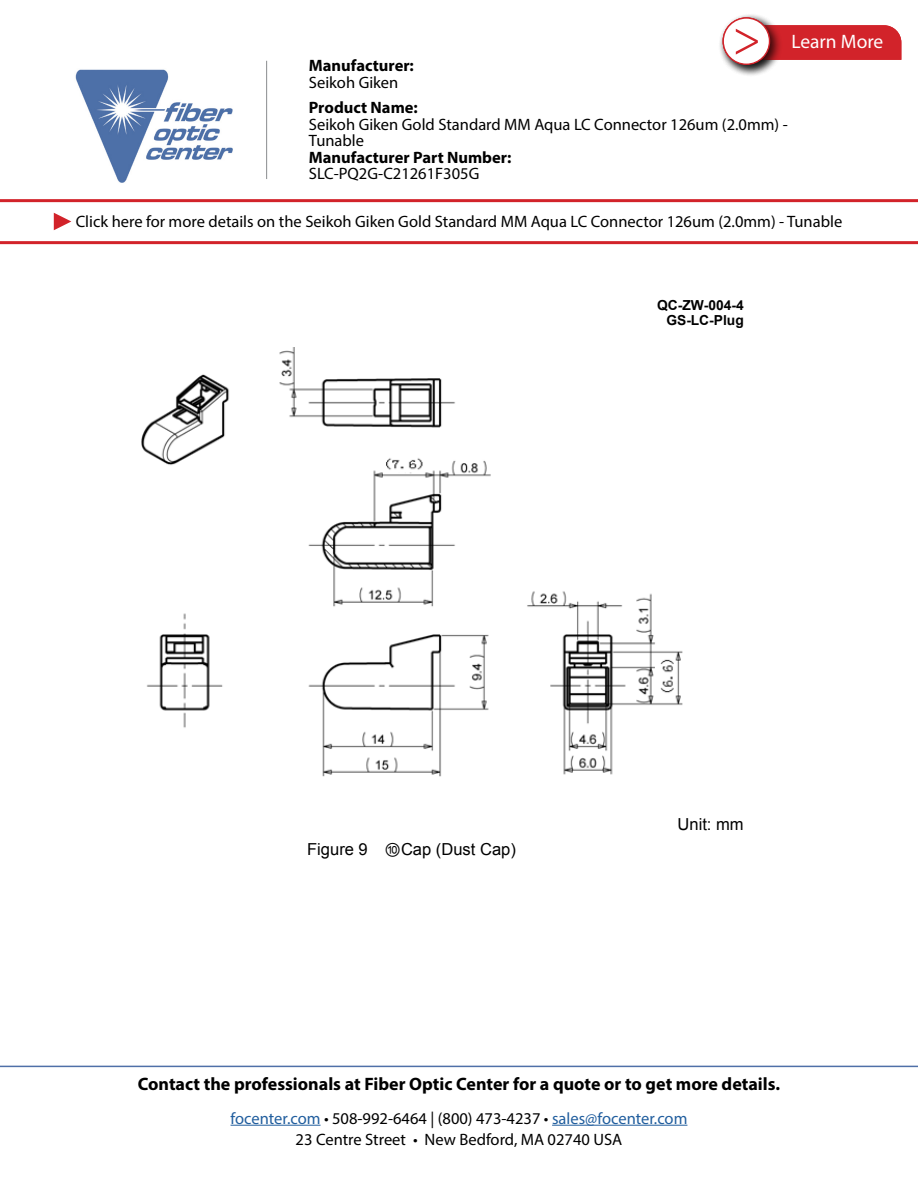
<style>
.page{position:relative;width:918px;height:1188px;background:#fff}
.page>*{position:absolute;margin:0;border:0;box-sizing:border-box;transform-origin:0 0}
.t1{font:51px "Minion Pro";color:#d2232a}
.t2{font:20.1px "Avenir Next Condensed";color:#000}
.t3{font:600 20.1px "Avenir Next Condensed";color:#000}
.t4{font:19.5px "Myriad Pro";color:#fff}
.t5{font:700 18px "Myriad Pro";color:#000}
.t6{font:16.5px/16.5px "Myriad Pro";color:#000}
.t7{font:16.5px "Myriad Pro";color:#215e9e}
.t8{font:700 16.5px/16.5px "Myriad Pro";color:#000}
.t9{font:16.5px "Arial";color:#000}
.t10{font:700 13.8px/15.9px "Arial";color:#000;text-align:right}
.s1{font-weight:400}
.s2{font-weight:700}
.s3{font-family:"Arial Unicode MS"}
.s4{color:#000}
</style>
<div class="page">
<hr style="left:231px;top:1125px;width:90px;height:1px;background:#215e9e">
<hr style="left:552px;top:1125px;width:135px;height:1px;background:#215e9e">
<hr style="left:0;top:1066px;width:918px;height:1px;background:#4f70a8">
<img style="left:141px;top:347px;width:541px;height:429px">
<img style="left:75px;top:69px;width:158px;height:114px">
<hr style="left:266px;top:61px;width:1px;height:118px;background:#8a8c8e">
<hr style="left:0;top:241px;width:918px;height:3px;background:#d2232a">
<svg style="left:54px;top:213px;width:17px;height:17px"></svg>
<div style="left:783px;top:25px;width:118px;height:35px;background:#d2232a"></div>
<div style="left:718px;top:13px;width:65px;height:64px;background:#000;opacity:.75"></div>
<div style="left:723px;top:18px;width:47px;height:46px;background:#fff;border-radius:50%"></div>
<div style="left:723px;top:17px;width:47px;height:48px;border:1px solid #d2232a;border-radius:50%"></div>
<hr style="left:0;top:199px;width:918px;height:3px;background:#d2232a">
<p class="t1" style="left:733px;top:4px;width:30px">&gt;</p>
<p class="t4" style="left:791px;top:30px;width:93px">Learn More</p>
<p class="t8" style="left:309px;top:57px;width:107px">Manufacturer:<br><span class="s1">Seikoh Giken</span></p>
<p class="t6" style="left:309px;top:99px;width:480px"><span class="s2">Product Name:<br></span>Seikoh Giken Gold Standard MM Aqua LC Connector 126um (2.0mm) -</p>
<p class="t6" style="left:309px;top:132px;width:57px">Tunable</p>
<p class="t8" style="left:309px;top:148px;width:204px">Manufacturer Part Number:</p>
<p class="t6" style="left:309px;top:165px;width:172px">SLC-PQ2G-C21261F305G</p>
<p class="t6" style="left:76px;top:213px;width:768px">Click here for more details on the Seikoh Giken Gold Standard MM Aqua LC Connector 126um (2.0mm) - Tunable</p>
<p class="t3" style="left:307px;top:73px;width:109px">Manufacturer:</p>
<p class="t2" style="left:307px;top:93px;width:94px">Seikoh Giken</p>
<p class="t2" style="left:307px;top:204px;width:180px">SLC-PN2G-821261F305G</p>
<p class="t10" style="left:657px;top:297px;width:88px">QC-ZW-004-4<br>GS-LC-Plug</p>
<p class="t9" style="left:307px;top:838px;width:210px">Figure 9 <span class="s3">⑩</span>Cap (Dust Cap)</p>
<p class="t9" style="left:678px;top:813px;width:68px">Unit: mm</p>
<p class="t5" style="left:138px;top:1072px;width:644px">Contact the professionals at Fiber Optic Center for a quote or to get more details.</p>
<p class="t7" style="left:231px;top:1108px;width:458px">focenter.com <span class="s4">• 508-992-6464 | (800) 473-4237 •</span> sales@focenter.com</p>
<p class="t6" style="left:296px;top:1131px;width:328px">23 Centre Street • New Bedford, MA 02740 USA</p>
</div>
